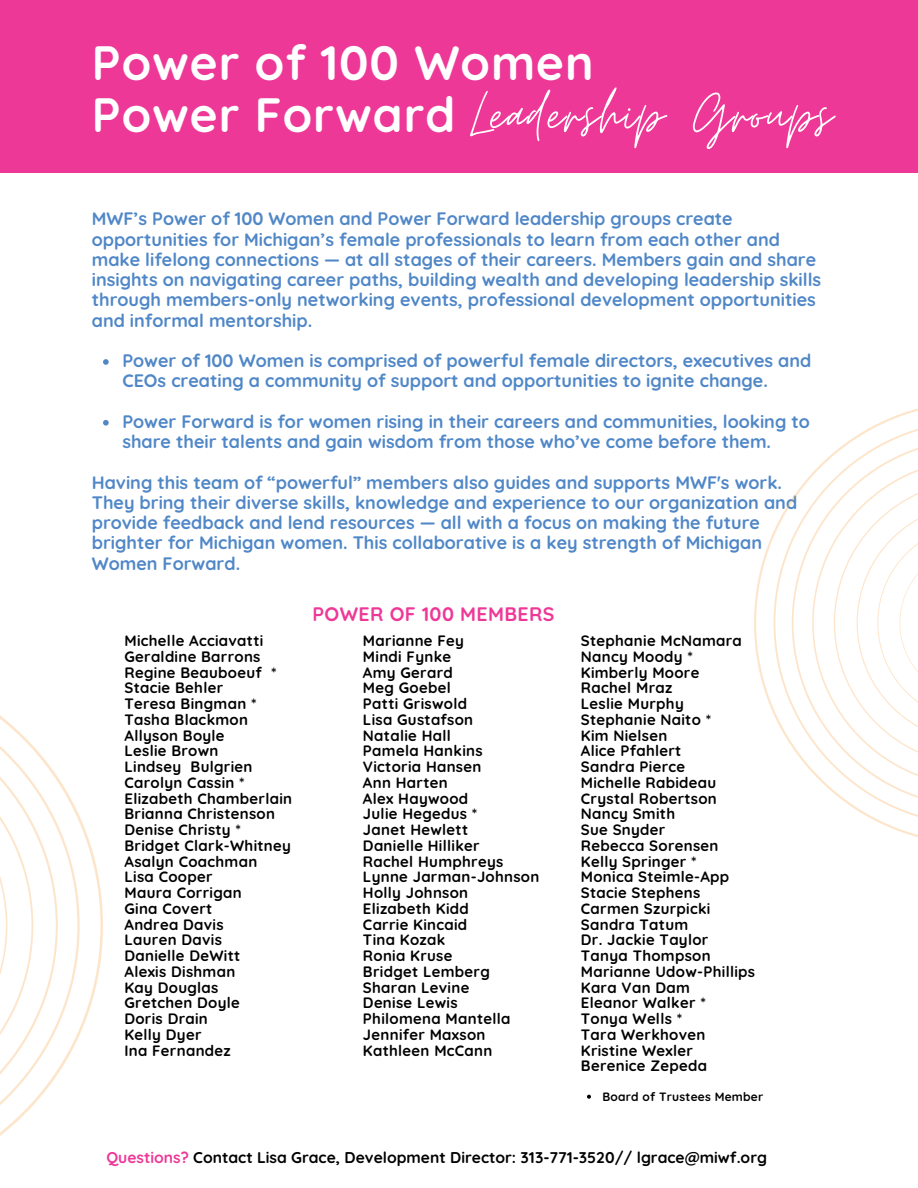
<style>
.page{position:relative;width:918px;height:1188px;background:#fff}
.page>*{position:absolute;margin:0;border:0;box-sizing:border-box;transform-origin:0 0}
.t1{font:69px "Moon Time";letter-spacing:.02em;color:#fff}
.t2{font:700 48px/52.8px "Quicksand";letter-spacing:.02em;color:#fff}
.t3{font:700 19.5px "Quicksand";letter-spacing:.02em;color:#ee3897}
.t4{font:700 18px/20.2px "Quicksand";color:#5087c7}
.t5{font:700 15.6px "Quicksand";color:#000}
.t6{font:700 15px/15.8px "Quicksand";letter-spacing:.02em;color:#000}
.t7{font:700 12px "Quicksand";letter-spacing:.02em;color:#000}
.s1{color:#ee3897}
</style>
<div class="page">
<div style="left:0;top:0;width:918px;height:172px;background:#ee3897"></div>
<svg style="left:103px;top:359px;width:6px;height:6px"></svg>
<svg style="left:103px;top:420px;width:6px;height:6px"></svg>
<svg style="left:754px;top:408px;width:164px;height:429px"></svg>
<svg style="left:774px;top:420px;width:144px;height:405px"></svg>
<svg style="left:80px;top:817px;width:23px;height:217px"></svg>
<svg style="left:0;top:715px;width:80px;height:421px"></svg>
<svg style="left:587px;top:1095px;width:4px;height:4px"></svg>
<h2 class="t2" style="left:92px;top:35px;width:503px">Power of 100 Women<br>Power Forward</h2>
<h1 class="t1" style="left:470px;top:72px;width:364px">Leadership Groups</h1>
<p class="t4" style="left:92px;top:208px;width:731px">MWF’s Power of 100 Women and Power Forward leadership groups create opportunities for Michigan’s female professionals to learn from each other and make lifelong connections — at all stages of their careers. Members gain and share insights on navigating career paths, building wealth and developing leadership skills through members-only networking events, professional development opportunities and informal mentorship.</p>
<p class="t4" style="left:122px;top:350px;width:691px">Power of 100 Women is comprised of powerful female directors, executives and<br>CEOs creating a community of support and opportunities to ignite change.</p>
<p class="t4" style="left:122px;top:411px;width:689px">Power Forward is for women rising in their careers and communities, looking to share their talents and gain wisdom from those who’ve come before them.</p>
<p class="t4" style="left:92px;top:472px;width:707px">Having this team of “powerful” members also guides and supports MWF's work.<br>They bring their diverse skills, knowledge and experience to our organization and provide feedback and lend resources — all with a focus on making the future brighter for Michigan women. This collaborative is a key strength of Michigan Women Forward.</p>
<h3 class="t3" style="left:313px;top:602px;width:244px">POWER OF 100 MEMBERS</h3>
<p class="t6" style="left:363px;top:633px;width:178px">Marianne Fey<br>Mindi Fynke<br>Amy Gerard<br>Meg Goebel<br>Patti Griswold<br>Lisa Gustafson<br>Natalie Hall<br>Pamela Hankins<br>Victoria Hansen<br>Ann Harten<br>Alex Haywood<br>Julie Hegedus *<br>Janet Hewlett<br>Danielle Hilliker<br>Rachel Humphreys<br>Lynne Jarman-Johnson<br>Holly Johnson<br>Elizabeth Kidd<br>Carrie Kincaid<br>Tina Kozak<br>Ronia Kruse<br>Bridget Lemberg<br>Sharan Levine<br>Denise Lewis<br>Philomena Mantella<br>Jennifer Maxson<br>Kathleen McCann</p>
<p class="t6" style="left:124px;top:633px;width:169px">Michelle Acciavatti<br>Geraldine Barrons<br>Regine Beauboeuf *<br>Stacie Behler<br>Teresa Bingman *<br>Tasha Blackmon<br>Allyson Boyle<br>Leslie Brown<br>Lindsey Bulgrien<br>Carolyn Cassin *<br>Elizabeth Chamberlain<br>Brianna Christenson<br>Denise Christy *<br>Bridget Clark-Whitney<br>Asalyn Coachman<br>Lisa Cooper<br>Maura Corrigan<br>Gina Covert<br>Andrea Davis<br>Lauren Davis<br>Danielle DeWitt<br>Alexis Dishman<br>Kay Douglas<br>Gretchen Doyle<br>Doris Drain<br>Kelly Dyer<br>Ina Fernandez</p>
<p class="t6" style="left:581px;top:633px;width:176px">Stephanie McNamara<br>Nancy Moody *<br>Kimberly Moore<br>Rachel Mraz<br>Leslie Murphy<br>Stephanie Naito *<br>Kim Nielsen<br>Alice Pfahlert<br>Sandra Pierce<br>Michelle Rabideau<br>Crystal Robertson<br>Nancy Smith<br>Sue Snyder<br>Rebecca Sorensen<br>Kelly Springer *<br>Monica Steimle-App<br>Stacie Stephens<br>Carmen Szurpicki<br>Sandra Tatum<br>Dr. Jackie Taylor<br>Tanya Thompson<br>Marianne Udow-Phillips<br>Kara Van Dam<br>Eleanor Walker *<br>Tonya Wells *<br>Tara Werkhoven<br>Kristine Wexler<br>Berenice Zepeda</p>
<p class="t7" style="left:602px;top:1089px;width:163px">Board of Trustees Member</p>
<p class="t5" style="left:106px;top:1147px;width:662px"><span class="s1">Questions?</span> Contact Lisa Grace, Development Director: 313-771-3520// lgrace@miwf.org</p>
</div>
